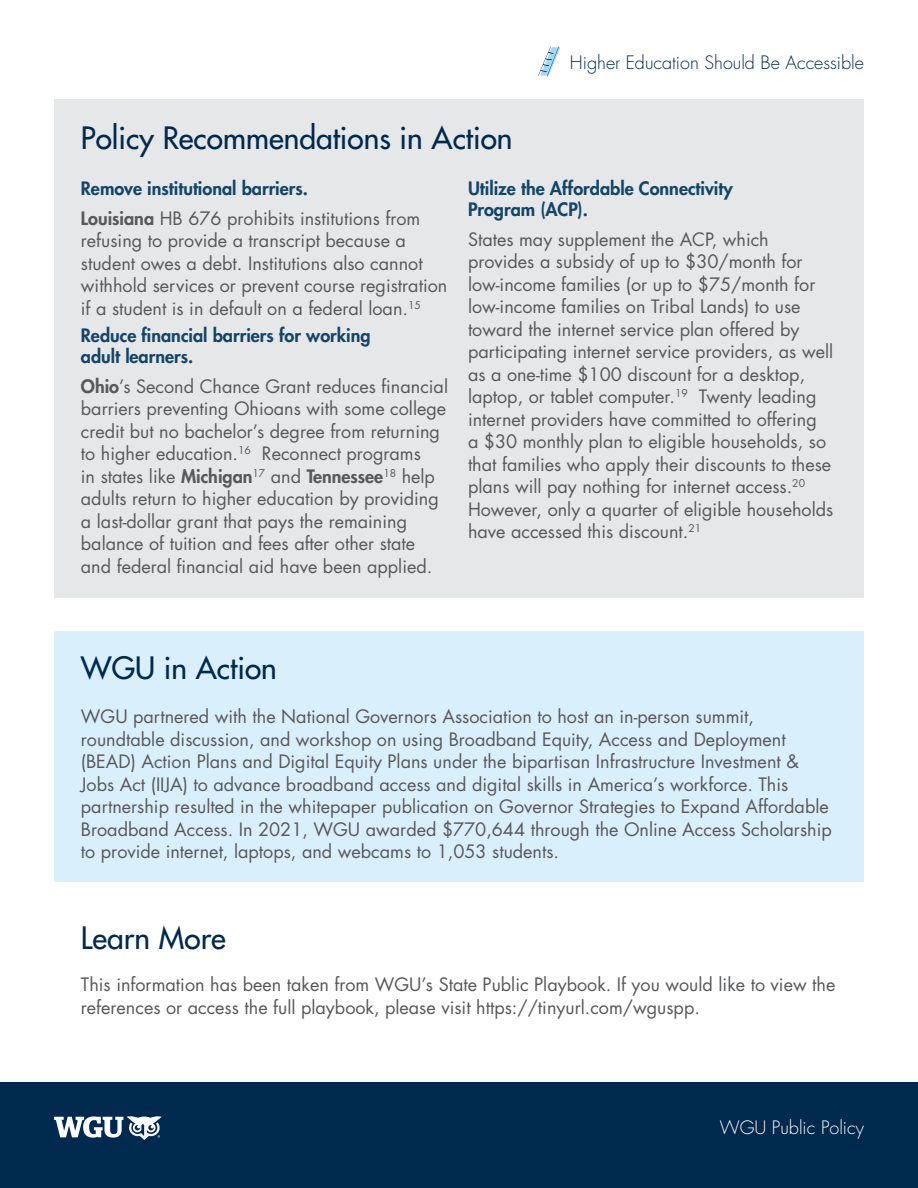
<style>
.page{position:relative;width:918px;height:1188px;background:#fff}
.page>*{position:absolute;margin:0;border:0;box-sizing:border-box;transform-origin:0 0}
.t1{font:500 30px "Futura Std";color:#00294e}
.t2{font:18px/22.5px "Futura Std";color:#57585a}
.t3{font:800 18px/21px "Futura Std";color:#134567}
.t4{font:300 18px "Futura Std";color:#00294e}
.t5{font:300 18px "Futura Std";color:#fff}
.s1{font-weight:800}
</style>
<div class="page">
<div style="left:0;top:1082px;width:918px;height:106px;background:#00294e"></div>
<svg style="left:54px;top:1116px;width:108px;height:24px"></svg>
<div style="left:54px;top:99px;width:810px;height:499px;background:#e6e7e9"></div>
<div style="left:54px;top:631px;width:810px;height:250px;background:#daeffc"></div>
<svg style="left:538px;top:46px;width:22px;height:31px"></svg>
<p class="t4" style="left:570px;top:51px;width:296px">Higher Education Should Be Accessible</p>
<p class="t1" style="left:81px;top:119px;width:433px">Policy Recommendations in Action</p>
<p class="t3" style="left:81px;top:178px;width:229px">Remove institutional barriers.</p>
<p class="t2" style="left:81px;top:207px;width:368px"><span class="s1">Louisiana</span> HB 676 prohibits institutions from refusing to provide a transcript because a student owes a debt. Institutions also cannot withhold services or prevent course registration if a student is in default on a federal loan.<sup>15</sup></p>
<p class="t3" style="left:81px;top:325px;width:291px">Reduce financial barriers for working adult learners.</p>
<p class="t2" style="left:81px;top:375px;width:369px"><span class="s1">Ohio</span>’s Second Chance Grant reduces financial barriers preventing Ohioans with some college credit but no bachelor’s degree from returning to higher education.<sup>16</sup> Reconnect programs<br>in states like <span class="s1">Michigan</span><sup>17</sup> and <span class="s1">Tennessee</span><sup>18</sup> help adults return to higher education by providing a last-dollar grant that pays the remaining balance of tuition and fees after other state and federal financial aid have been applied.</p>
<p class="t3" style="left:468px;top:178px;width:266px">Utilize the Affordable Connectivity<br>Program (ACP).</p>
<p class="t2" style="left:468px;top:228px;width:367px">States may supplement the ACP, which provides a subsidy of up to $30/month for low-income families (or up to $75/month for low-income families on Tribal Lands) to use toward the internet service plan offered by participating internet service providers, as well as a one-time $100 discount for a desktop, laptop, or tablet computer.<sup>19</sup> Twenty leading internet providers have committed to offering<br>a $30 monthly plan to eligible households, so that families who apply their discounts to these plans will pay nothing for internet access.<sup>20<br></sup>However, only a quarter of eligible households have accessed this discount.<sup>21</sup></p>
<p class="t1" style="left:81px;top:649px;width:197px">WGU in Action</p>
<p class="t2" style="left:81px;top:705px;width:752px">WGU partnered with the National Governors Association to host an in-person summit, roundtable discussion, and workshop on using Broadband Equity, Access and Deployment (BEAD) Action Plans and Digital Equity Plans under the bipartisan Infrastructure Investment &amp; Jobs Act (IIJA) to advance broadband access and digital skills in America’s workforce. This partnership resulted in the whitepaper publication on Governor Strategies to Expand Affordable Broadband Access. In 2021, WGU awarded $770,644 through the Online Access Scholarship to provide internet, laptops, and webcams to 1,053 students.</p>
<p class="t1" style="left:81px;top:919px;width:146px">Learn More</p>
<p class="t2" style="left:81px;top:974px;width:756px">This information has been taken from WGU’s State Public Playbook. If you would like to view the references or access the full playbook, please visit https://tinyurl.com/wguspp.</p>
<p class="t5" style="left:720px;top:1117px;width:146px">WGU Public Policy</p>
</div>
